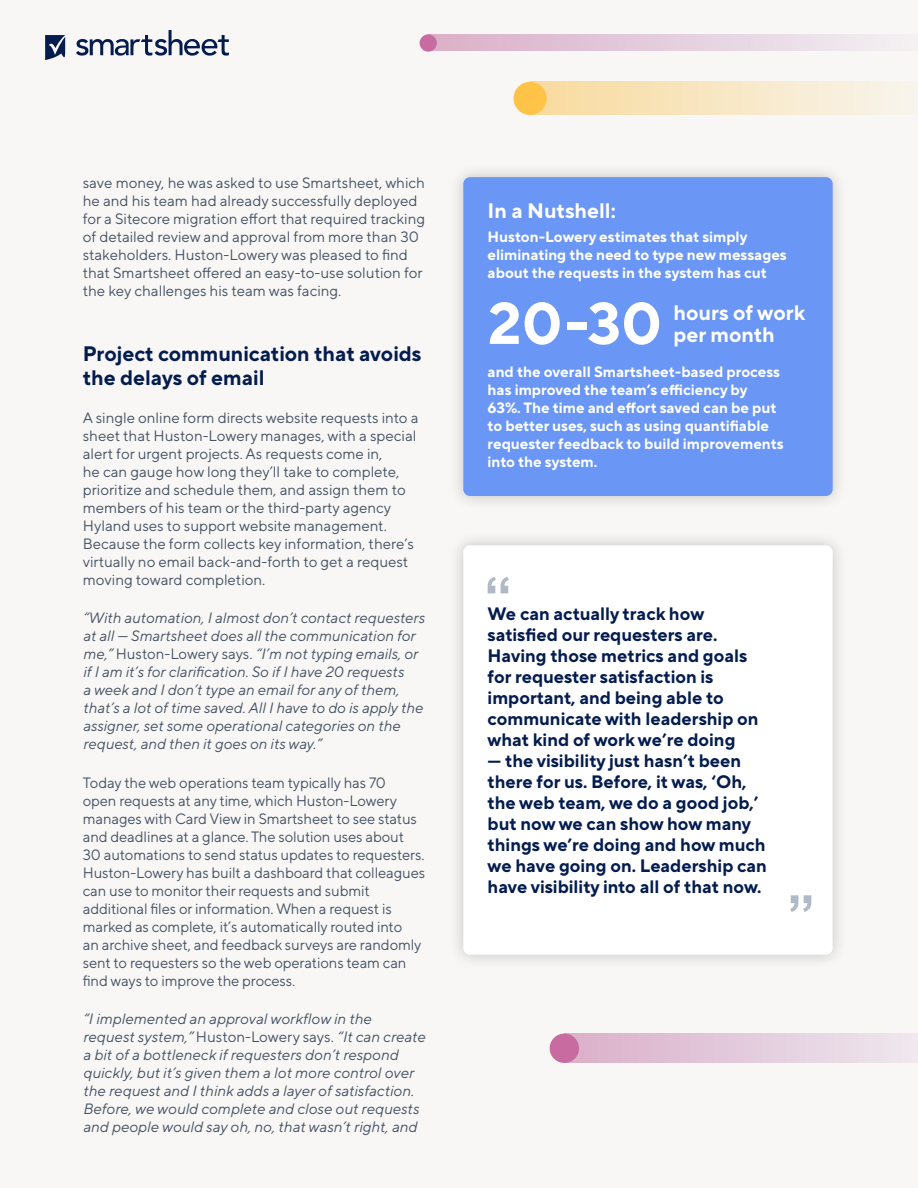
<style>
.page{position:relative;width:918px;height:1188px;background:#f8f7f5}
.page>*{position:absolute;margin:0;border:0;box-sizing:border-box;transform-origin:0 0}
.t1{font:700 58.5px "TT Norms Pro";color:#fff}
.t2{font:700 21px/24px "TT Norms Pro";color:#041c4e}
.t3{font:700 21px/22.5px "TT Norms Pro";color:#fff}
.t4{font:700 18px/21px "TT Norms Pro";color:#041c4e}
.t5{font:15px/18px "TT Norms Pro";color:#455264}
.t6{font:italic 15px/18px "TT Norms Pro";color:#455264}
.t7{font:700 15px/18px "TT Norms Pro";color:#fff}
.s1{font-style:normal}
</style>
<div class="page">
<svg style="left:76px;top:30px;width:153px;height:26px"></svg>
<svg style="left:45px;top:35px;width:20px;height:25px"></svg>
<div style="left:448px;top:162px;width:400px;height:349px;background:#000;opacity:.2"></div>
<div style="left:463px;top:177px;width:370px;height:319px;background:#6a96f6;border-radius:7px"></div>
<div style="left:448px;top:530px;width:400px;height:440px;background:#000;opacity:.2"></div>
<div style="left:463px;top:545px;width:370px;height:410px;background:#fff;border-radius:7px"></div>
<svg style="left:488px;top:577px;width:21px;height:16px"></svg>
<svg style="left:790px;top:895px;width:21px;height:17px"></svg>
<div style="left:420px;top:34px;width:17px;height:18px;background:#c76ba1;border-radius:50%"></div>
<div style="left:513px;top:82px;width:34px;height:33px;background:#ffc447;border-radius:50%"></div>
<div style="left:550px;top:1034px;width:29px;height:29px;background:#c76ba1;border-radius:50%"></div>
<p class="t5" style="left:83px;top:173px;width:344px">save money, he was asked to use Smartsheet, which he and his team had already successfully deployed for a Sitecore migration effort that required tracking of detailed review and approval from more than 30 stakeholders. Huston-Lowery was pleased to find that Smartsheet offered an easy-to-use solution for the key challenges his team was facing.</p>
<p class="t2" style="left:83px;top:340px;width:340px">Project communication that avoids the delays of email</p>
<p class="t5" style="left:83px;top:408px;width:337px">A single online form directs website requests into a sheet that Huston-Lowery manages, with a special alert for urgent projects. As requests come in,<br>he can gauge how long they’ll take to complete, prioritize and schedule them, and assign them to members of his team or the third-party agency Hyland uses to support website management.<br>Because the form collects key information, there’s virtually no email back-and-forth to get a request moving toward completion.</p>
<p class="t6" style="left:83px;top:608px;width:343px">“With automation, I almost don’t contact requesters at all — Smartsheet does all the communication for me,” <span class="s1">Huston-Lowery says.</span> “I’m not typing emails, or if I am it’s for clarification. So if I have 20 requests<br>a week and I don’t type an email for any of them, that’s a lot of time saved. All I have to do is apply the assigner, set some operational categories on the request, and then it goes on its way.”</p>
<p class="t5" style="left:83px;top:772px;width:344px">Today the web operations team typically has 70<br>open requests at any time, which Huston-Lowery manages with Card View in Smartsheet to see status and deadlines at a glance. The solution uses about 30 automations to send status updates to requesters.<br>Huston-Lowery has built a dashboard that colleagues can use to monitor their requests and submit additional files or information. When a request is marked as complete, it’s automatically routed into<br>an archive sheet, and feedback surveys are randomly sent to requesters so the web operations team can find ways to improve the process.</p>
<p class="t6" style="left:83px;top:1008px;width:344px">“I implemented an approval workflow in the request system,” <span class="s1">Huston-Lowery says.</span> “It can create a bit of a bottleneck if requesters don’t respond quickly, but it’s given them a lot more control over the request and I think adds a layer of satisfaction.<br>Before, we would complete and close out requests and people would say oh, no, that wasn’t right, and</p>
<p class="t3" style="left:488px;top:197px;width:130px">In a Nutshell:</p>
<p class="t7" style="left:488px;top:227px;width:301px">Huston-Lowery estimates that simply eliminating the need to type new messages about the requests in the system has cut</p>
<p class="t1" style="left:488px;top:280px;width:176px">20-30</p>
<p class="t3" style="left:674px;top:300px;width:133px">hours of work per month</p>
<p class="t7" style="left:488px;top:362px;width:297px">and the overall Smartsheet-based process has improved the team’s efficiency by 63%. The time and effort saved can be put to better uses, such as using quantifiable requester feedback to build improvements into the system.</p>
<p class="t4" style="left:488px;top:602px;width:272px">We can actually track how satisfied our requesters are.<br>Having those metrics and goals for requester satisfaction is important, and being able to communicate with leadership on what kind of work we’re doing</p>
<p class="t4" style="left:488px;top:749px;width:281px">— the visibility just hasn’t been there for us. Before, it was, ‘Oh, the web team, we do a good job,’ but now we can show how many things we’re doing and how much we have going on. Leadership can have visibility into all of that now.</p>
</div>
